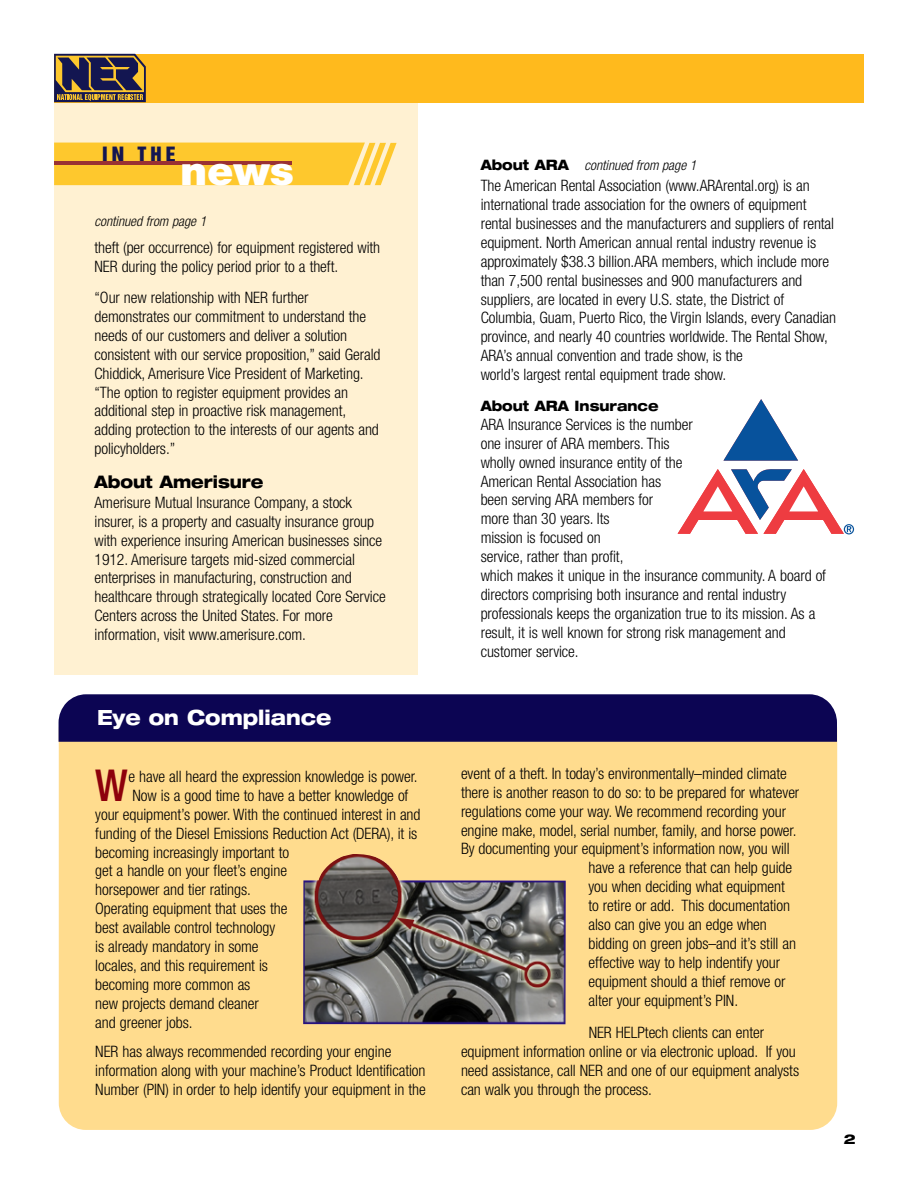
<style>
.page{position:relative;width:918px;height:1188px;background:#fff}
.page>*{position:absolute;margin:0;border:0;box-sizing:border-box;transform-origin:0 0}
.t1{font:500 condensed 44.1px "Helvetica Neue";color:#8d010b}
.t2{font:900 40.05px "Helvetica Neue";color:#fff;scale:1.05 1}
.t3{font:800 expanded 21px "Helvetica Neue";color:#fff;scale:.9 1}
.t4{font:19.35px "Helvetica Inserat";color:#131651;scale:1.05 1}
.t5{font:800 expanded 17.25px "Helvetica Neue";color:#000;scale:.9 1}
.t6{font:300 condensed 15.75px/18.9px "Helvetica Neue";letter-spacing:-.005em;color:#000}
.t7{font:800 expanded 14.4px "Helvetica Neue";color:#000;scale:.9 1}
.t8{font:italic 300 condensed 13.8px "Helvetica Neue";color:#000}
.t9{font:800 expanded 13.5px "Helvetica Neue";color:#000}
.s1{font-weight:800;font-style:normal;font-stretch:expanded;font-size:14.4px}
</style>
<div class="page">
<div style="left:59px;top:703px;width:778px;height:427px;background:#ffdc8e;border-radius:27px"></div>
<div style="left:59px;top:694px;width:778px;height:48px;background:#0c0553"></div>
<div style="left:54px;top:99px;width:363px;height:576px;background:#fff1d2"></div>
<svg style="left:54px;top:143px;width:343px;height:42px"></svg>
<hr style="left:54px;top:162px;width:238px;height:3px;background:#993133">
<div style="left:54px;top:54px;width:810px;height:48px;background:#ffba1d"></div>
<svg style="left:54px;top:54px;width:92px;height:48px"></svg>
<svg style="left:678px;top:399px;width:176px;height:135px"></svg>
<img style="left:303px;top:854px;width:263px;height:170px">
<p class="t4" style="left:102px;top:146px;width:72px">IN THE</p>
<h2 class="t2" style="left:180px;top:157px;width:110px">news</h2>
<p class="t8" style="left:95px;top:216px;width:113px">continued from page 1</p>
<p class="t6" style="left:95px;top:240px;width:287px">theft (per occurrence) for equipment registered with<br>NER during the policy period prior to a theft.</p>
<p class="t6" style="left:95px;top:289px;width:288px">“Our new relationship with NER further demonstrates our commitment to understand the needs of our customers and deliver a solution consistent with our service proposition,” said Gerald Chiddick, Amerisure Vice President of Marketing. “The option to register equipment provides an additional step in proactive risk management, adding protection to the interests of our agents and policyholders.”</p>
<p class="t5" style="left:95px;top:475px;width:189px">About Amerisure</p>
<p class="t6" style="left:95px;top:494px;width:293px">Amerisure Mutual Insurance Company, a stock insurer, is a property and casualty insurance group with experience insuring American businesses since 1912. Amerisure targets mid-sized commercial enterprises in manufacturing, construction and healthcare through strategically located Core Service Centers across the United States. For more information, visit www.amerisure.com.</p>
<h3 class="t3" style="left:97px;top:709px;width:262px">Eye on Compliance</h3>
<h1 class="t1" style="left:95px;top:769px;width:34px">W</h1>
<p class="t6" style="left:128px;top:768px;width:291px">e have all heard the expression knowledge is power.</p>
<p class="t6" style="left:133px;top:787px;width:277px">Now is a good time to have a better knowledge of</p>
<p class="t6" style="left:95px;top:806px;width:327px">your equipment’s power. With the continued interest in and</p>
<p class="t6" style="left:95px;top:825px;width:323px">funding of the Diesel Emissions Reduction Act (DERA), it is</p>
<p class="t6" style="left:95px;top:844px;width:195px">becoming increasingly important to</p>
<p class="t6" style="left:95px;top:863px;width:193px">get a handle on your fleet’s engine</p>
<p class="t6" style="left:95px;top:882px;width:157px">horsepower and tier ratings.</p>
<p class="t6" style="left:95px;top:901px;width:194px">Operating equipment that uses the</p>
<p class="t6" style="left:95px;top:919px;width:182px">best available control technology</p>
<p class="t6" style="left:95px;top:938px;width:165px">is already mandatory in some</p>
<p class="t6" style="left:95px;top:957px;width:174px">locales, and this requirement is</p>
<p class="t6" style="left:95px;top:976px;width:157px">becoming more common as</p>
<p class="t6" style="left:95px;top:995px;width:165px">new projects demand cleaner</p>
<p class="t6" style="left:95px;top:1014px;width:99px">and greener jobs.</p>
<p class="t6" style="left:95px;top:1043px;width:332px">NER has always recommended recording your engine information along with your machine’s Product Identification<br>Number (PIN) in order to help identify your equipment in the</p>
<p class="t8" style="left:481px;top:160px;width:217px"><span class="s1">About ARA</span> continued from page 1</p>
<p class="t6" style="left:481px;top:178px;width:357px">The American Rental Association (www.ARArental.org) is an international trade association for the owners of equipment rental businesses and the manufacturers and suppliers of rental equipment. North American annual rental industry revenue is approximately $38.3 billion.ARA members, which include more than 7,500 rental businesses and 900 manufacturers and suppliers, are located in every U.S. state, the District of Columbia, Guam, Puerto Rico, the Virgin Islands, every Canadian province, and nearly 40 countries worldwide. The Rental Show, ARA’s annual convention and trade show, is the<br>world’s largest rental equipment trade show.</p>
<p class="t7" style="left:481px;top:400px;width:199px">About ARA Insurance</p>
<p class="t6" style="left:481px;top:416px;width:347px">ARA Insurance Services is the number<br>one insurer of ARA members. This<br>wholly owned insurance entity of the<br>American Rental Association has<br>been serving ARA members for<br>more than 30 years. Its<br>mission is focused on<br>service, rather than profit,<br>which makes it unique in the insurance community. A board of directors comprising both insurance and rental industry professionals keeps the organization true to its mission. As a result, it is well known for strong risk management and customer service.</p>
<p class="t6" style="left:461px;top:765px;width:327px">event of a theft. In today’s environmentally–minded climate</p>
<p class="t6" style="left:461px;top:784px;width:340px">there is another reason to do so: to be prepared for whatever</p>
<p class="t6" style="left:461px;top:803px;width:327px">regulations come your way. We recommend recording your</p>
<p class="t6" style="left:461px;top:822px;width:337px">engine make, model, serial number, family, and horse power.</p>
<p class="t6" style="left:461px;top:841px;width:330px">By documenting your equipment’s information now, you will</p>
<p class="t6" style="left:588px;top:860px;width:205px">have a reference that can help guide</p>
<p class="t6" style="left:588px;top:879px;width:198px">you when deciding what equipment</p>
<p class="t6" style="left:589px;top:897px;width:203px">to retire or add. This documentation</p>
<p class="t6" style="left:589px;top:916px;width:180px">also can give you an edge when</p>
<p class="t6" style="left:589px;top:935px;width:209px">bidding on green jobs–and it’s still an</p>
<p class="t6" style="left:589px;top:954px;width:193px">effective way to help indentify your</p>
<p class="t6" style="left:589px;top:973px;width:198px">equipment should a thief remove or</p>
<p class="t6" style="left:589px;top:992px;width:151px">alter your equipment’s PIN.</p>
<p class="t6" style="left:461px;top:1024px;width:340px;text-indent:128px">NER HELPtech clients can enter equipment information online or via electronic upload. If you need assistance, call NER and one of our equipment analysts can walk you through the process.</p>
<p class="t9" style="left:844px;top:1134px;width:13px">2</p>
</div>
